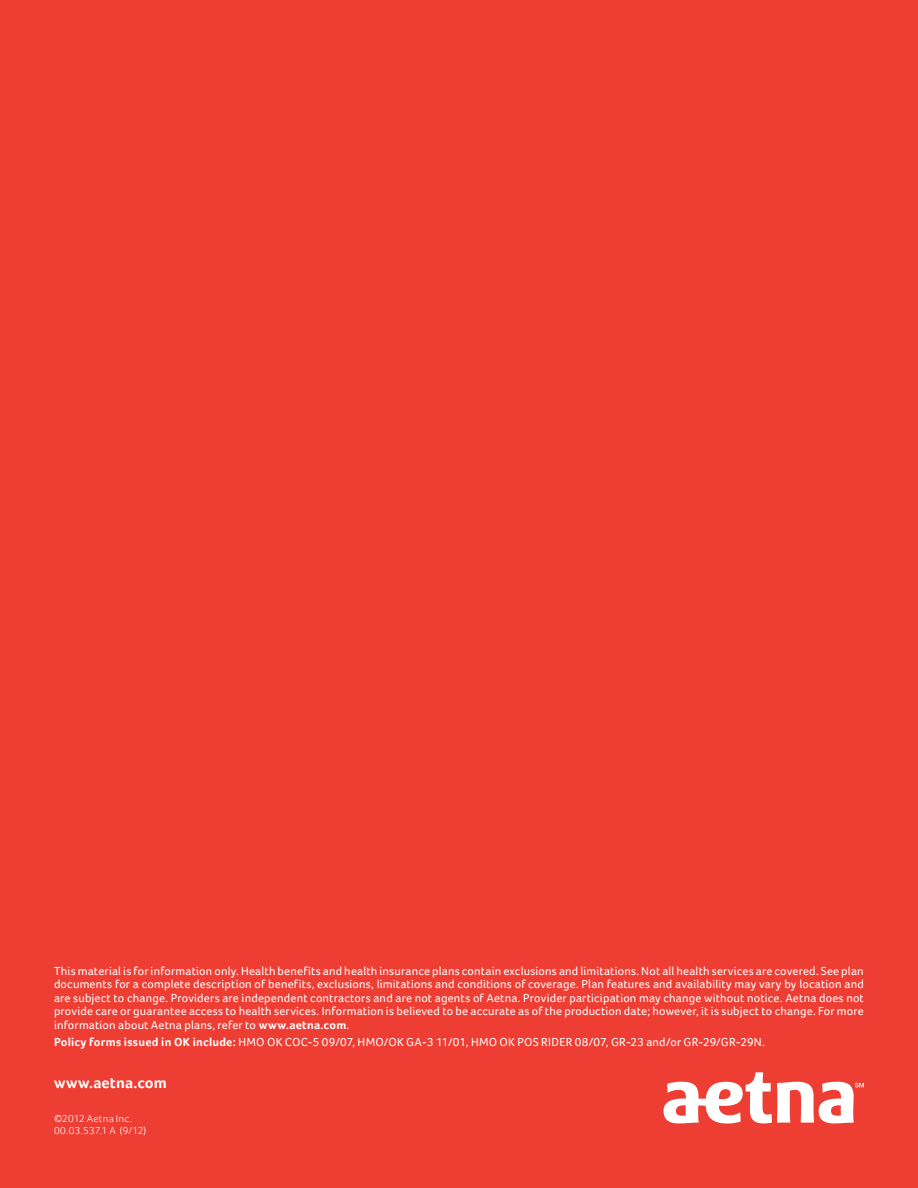
<style>
.page{position:relative;width:918px;height:1188px;background:#ee3e34}
.page>*{position:absolute;margin:0;border:0;box-sizing:border-box;transform-origin:0 0}
.www_aetna_com{font:700 15.75px "Foco";letter-spacing:.01em;color:#fff}
.Disclaimer{font:12px/13.5px "Foco";letter-spacing:.015em;color:#fff;text-align:justify}
.Copyright_Part_Numbe{font:300 10.5px "Foco";letter-spacing:.02em;color:#fff}
.s1{font-weight:700}
</style>
<div class="page">
<svg style="left:664px;top:1072px;width:200px;height:52px"></svg>
<p class="Disclaimer" style="left:54px;top:964px;width:811px">This material is for information only. Health benefits and health insurance plans contain exclusions and limitations. Not all health services are covered. See plan documents for a complete description of benefits, exclusions, limitations and conditions of coverage. Plan features and availability may vary by location and are subject to change. Providers are independent contractors and are not agents of Aetna. Provider participation may change without notice. Aetna does not provide care or guarantee access to health services. Information is believed to be accurate as of the production date; however, it is subject to change. For more information about Aetna plans, refer to <span class="s1">www.aetna.com</span>.</p>
<p class="Disclaimer" style="left:54px;top:1035px;width:712px"><span class="s1">Policy forms issued in OK include:</span> HMO OK COC-5 09/07, HMO/OK GA-3 11/01, HMO OK POS RIDER 08/07, GR-23 and/or GR-29/GR-29N.</p>
<p class="www_aetna_com" style="left:54px;top:1074px;width:114px">www.aetna.com</p>
<p class="Copyright_Part_Numbe" style="left:54px;top:1112px;width:80px">©2012 Aetna Inc.</p>
<p class="Copyright_Part_Numbe" style="left:54px;top:1124px;width:94px">00.03.537.1 A (9/12)</p>
</div>
